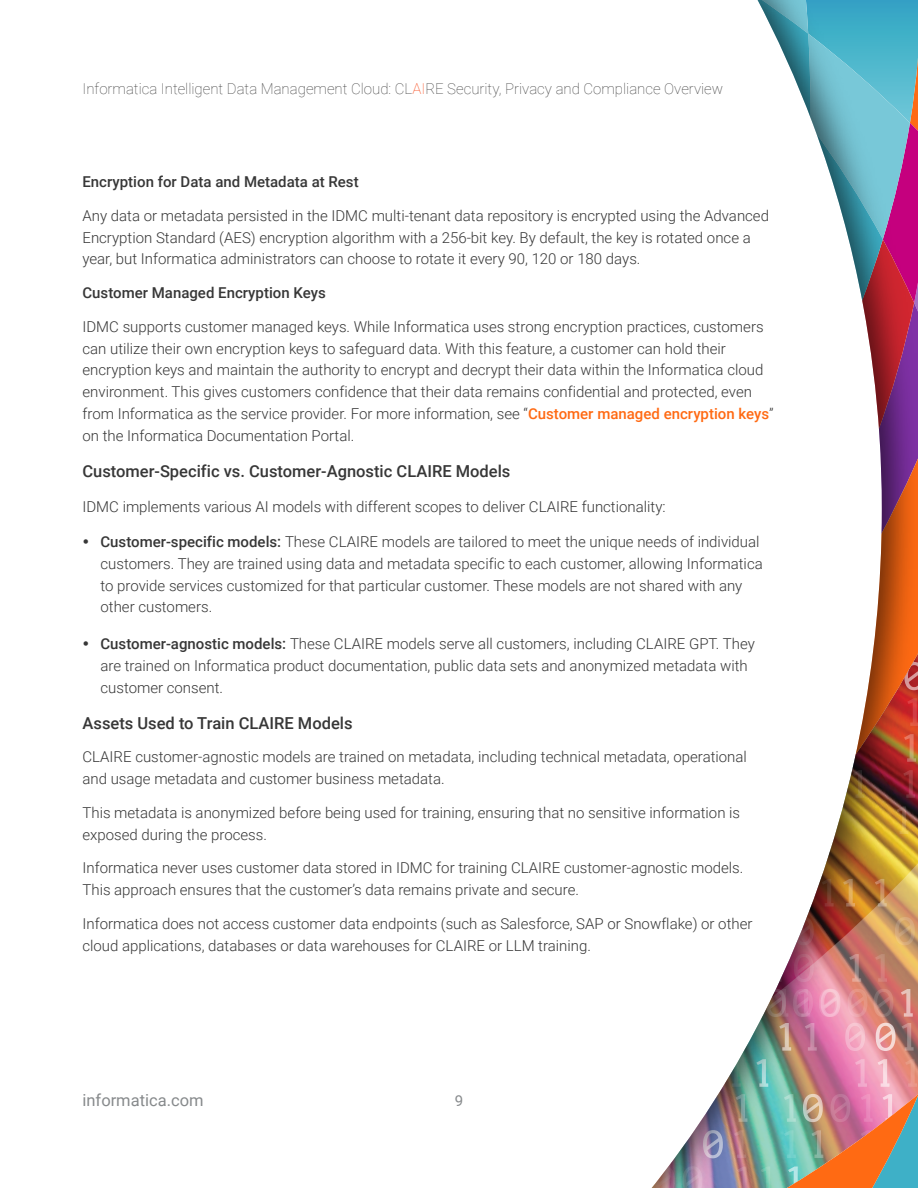
<style>
.page{position:relative;width:918px;height:1188px;background:#fff}
.page>*{position:absolute;margin:0;border:0;box-sizing:border-box;transform-origin:0 0}
.t1{font:500 16.5px "Roboto";color:#373737}
.t2{font:16.5px "Roboto";color:#878a8c}
.t3{font:300 15px/21.8px "Roboto";color:#373737}
.t4{font:100 15px "Roboto";color:#373737}
.t5{font:500 15px "Roboto";color:#373737}
.t6{font:15px "Roboto";color:#878a8c}
.s1{color:#f94616}
.s2{font-weight:500;color:#ff6a13}
.s3{font-weight:500}
</style>
<div class="page">
<img style="left:879px;top:0;width:39px;height:1188px">
<img style="left:651px;top:0;width:228px;height:1188px">
<p class="t4" style="left:82px;top:78px;width:642px">Informatica Intelligent Data Management Cloud: CL<span class="s1">AI</span>RE Security, Privacy and Compliance Overview</p>
<p class="t5" style="left:82px;top:171px;width:278px">Encryption for Data and Metadata at Rest</p>
<p class="t3" style="left:82px;top:204px;width:688px">Any data or metadata persisted in the IDMC multi-tenant data repository is encrypted using the Advanced<br>Encryption Standard (AES) encryption algorithm with a 256-bit key. By default, the key is rotated once a year, but Informatica administrators can choose to rotate it every 90, 120 or 180 days.</p>
<p class="t5" style="left:82px;top:282px;width:245px">Customer Managed Encryption Keys</p>
<p class="t3" style="left:82px;top:315px;width:693px">IDMC supports customer managed keys. While Informatica uses strong encryption practices, customers can utilize their own encryption keys to safeguard data. With this feature, a customer can hold their encryption keys and maintain the authority to encrypt and decrypt their data within the Informatica cloud environment. This gives customers confidence that their data remains confidential and protected, even from Informatica as the service provider. For more information, see “<span class="s2">Customer managed encryption keys</span>” on the Informatica Documentation Portal.</p>
<p class="t1" style="left:82px;top:459px;width:429px">Customer-Specific vs. Customer-Agnostic CLAIRE Models</p>
<p class="t3" style="left:82px;top:495px;width:585px">IDMC implements various AI models with different scopes to deliver CLAIRE functionality:</p>
<p class="t3" style="left:100px;top:530px;width:664px"><span class="s3">Customer-specific models:</span> These CLAIRE models are tailored to meet the unique needs of individual customers. They are trained using data and metadata specific to each customer, allowing Informatica to provide services customized for that particular customer. These models are not shared with any other customers.</p>
<p class="t3" style="left:101px;top:632px;width:656px"><span class="s3">Customer-agnostic models:</span> These CLAIRE models serve all customers, including CLAIRE GPT. They are trained on Informatica product documentation, public data sets and anonymized metadata with customer consent.</p>
<p class="t1" style="left:82px;top:711px;width:272px">Assets Used to Train CLAIRE Models</p>
<p class="t3" style="left:82px;top:746px;width:666px">CLAIRE customer-agnostic models are trained on metadata, including technical metadata, operational and usage metadata and customer business metadata.</p>
<p class="t3" style="left:82px;top:801px;width:659px">This metadata is anonymized before being used for training, ensuring that no sensitive information is exposed during the process.</p>
<p class="t3" style="left:82px;top:857px;width:662px">Informatica never uses customer data stored in IDMC for training CLAIRE customer-agnostic models.<br>This approach ensures that the customer’s data remains private and secure.</p>
<p class="t3" style="left:82px;top:912px;width:672px">Informatica does not access customer data endpoints (such as Salesforce, SAP or Snowflake) or other cloud applications, databases or data warehouses for CLAIRE or LLM training.</p>
<p class="t2" style="left:82px;top:1088px;width:123px">informatica.com</p>
<p class="t6" style="left:455px;top:1090px;width:10px">9</p>
</div>
